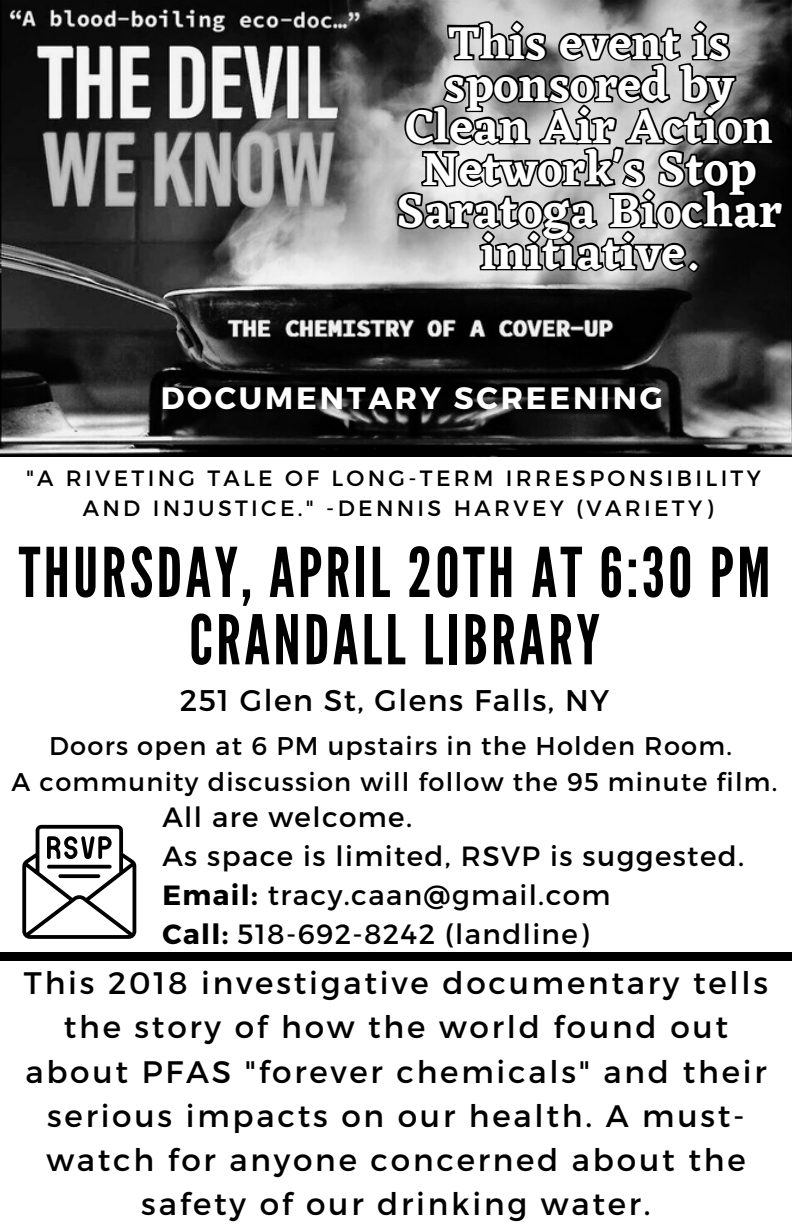
<style>
.page{position:relative;width:792px;height:1224px;background:#fff}
.page>*{position:absolute;margin:0;border:0;box-sizing:border-box;transform-origin:0 0}
.t1{font:68.4px/67.4px "League Gothic";letter-spacing:.05em;color:#000;text-align:center}
.t2{font:600 48.2px/42px "Eczar";color:#fff;text-align:center}
.t3{font:31px/44.4px "Montserrat";letter-spacing:.09em;color:#000;text-align:center}
.t4{font:700 31px "Montserrat";letter-spacing:.09em;color:#fff}
.t5{font:30px "Montserrat";letter-spacing:.05em;color:#000}
.t6{font:27.8px/39px "Montserrat";letter-spacing:.05em;color:#000}
.t7{font:25.6px/36px "Montserrat";letter-spacing:.05em;color:#000;text-align:center}
.t8{font:22.2px/30px "Montserrat";letter-spacing:.15em;color:#000;text-align:center}
.s1{font-weight:700}
</style>
<div class="page">
<img style="left:0;top:0;width:792px;height:456px">
<svg style="left:22px;top:825px;width:114px;height:114px"></svg>
<svg style="left:47px;top:865px;width:65px;height:4px"></svg>
<svg style="left:58px;top:874px;width:42px;height:4px"></svg>
<div style="left:0;top:952px;width:792px;height:9px;background:#000"></div>
<svg style="left:395px;top:18px;width:391px;height:257px;background:#626262"></svg>
<h2 class="t2" style="left:396px;top:21px;width:387px">This event is sponsored by<br>Clean Air Action<br>Network's Stop<br>Saratoga Biochar initiative.</h2>
<p class="t4" style="left:161px;top:377px;width:504px">DOCUMENTARY SCREENING</p>
<p class="t8" style="left:26px;top:462px;width:736px">"A RIVETING TALE OF LONG-TERM IRRESPONSIBILITY<br>AND INJUSTICE." -DENNIS HARVEY (VARIETY)</p>
<h1 class="t1" style="left:19px;top:540px;width:753px">THURSDAY, APRIL 20TH AT 6:30 PM<br>CRANDALL LIBRARY</h1>
<p class="t5" style="left:180px;top:681px;width:431px">251 Glen St, Glens Falls, NY</p>
<p class="t7" style="left:12px;top:727px;width:767px">Doors open at 6 PM upstairs in the Holden Room.<br>A community discussion will follow the 95 minute film.</p>
<p class="t6" style="left:162px;top:796px;width:583px">All are welcome.<br>As space is limited, RSVP is suggested.<br><span class="s1">Email:</span> tracy.caan@gmail.com<br><span class="s1">Call:</span> 518-692-8242 (landline)</p>
<p class="t3" style="left:24px;top:959px;width:746px">This 2018 investigative documentary tells the story of how the world found out about PFAS "forever chemicals" and their serious impacts on our health. A must&shy;watch for anyone concerned about the safety of our drinking water.</p>
</div>
